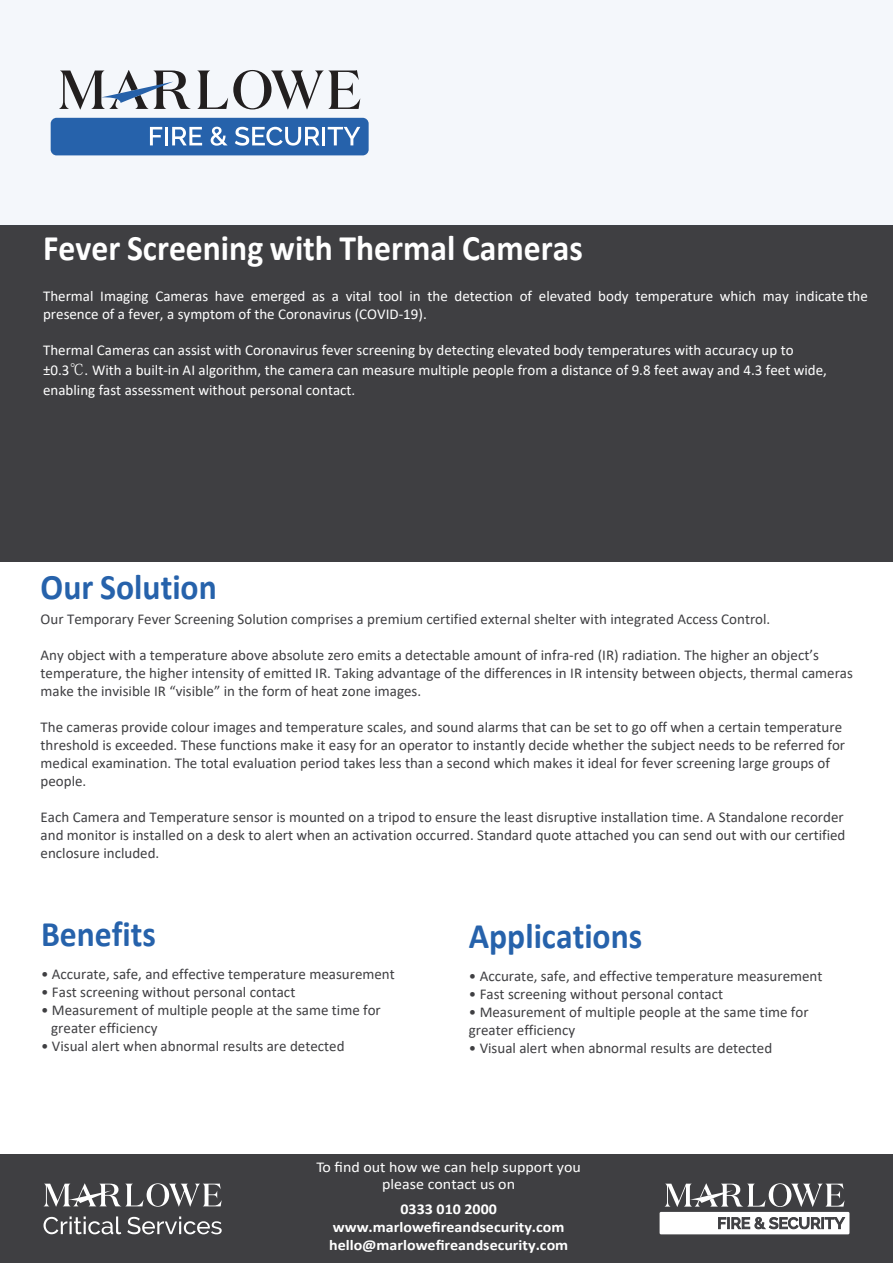
<style>
.page{position:relative;width:893px;height:1263px;background:#fff}
.page>*{position:absolute;margin:0;border:0;box-sizing:border-box;transform-origin:0 0}
.t1{font:700 36px "Calibri";color:#fff;scale:.94 1}
.t2{font:700 36px "Calibri";color:#2662ab;scale:.94 1}
.t3{font:15px/18px "Calibri";color:#3f3f42}
.t4{font:15px/19.5px "Calibri";color:#fff}
.t5{font:700 15px/18px "Calibri";color:#fff;text-align:center;scale:1.07 1}
.t6{font:15px/16.5px "Calibri";color:#fff;text-align:center;scale:1.07 1}
.s1{font-family:"Koz Min Pr 6 N"}
</style>
<div class="page">
<div style="left:0;top:1155px;width:893px;height:108px;background:#3f3f42"></div>
<svg style="left:43px;top:1183px;width:179px;height:24px"></svg>
<svg style="left:43px;top:1216px;width:78px;height:18px"></svg>
<svg style="left:127px;top:1216px;width:95px;height:18px"></svg>
<div style="left:660px;top:1212px;width:189px;height:22px;background:#fff"></div>
<svg style="left:718px;top:1217px;width:127px;height:12px"></svg>
<svg style="left:665px;top:1183px;width:179px;height:24px"></svg>
<div style="left:0;top:225px;width:893px;height:337px;background:#3f3f42"></div>
<div style="left:0;top:0;width:893px;height:225px;background:#f4f7fb"></div>
<svg style="left:59px;top:70px;width:301px;height:40px"></svg>
<div style="left:51px;top:118px;width:318px;height:37px;background:#2662ab;border-radius:6px"></div>
<svg style="left:150px;top:127px;width:12px;height:18px"></svg>
<hr style="left:165px;top:127px;width:3px;height:18px;background:#fff">
<svg style="left:172px;top:127px;width:30px;height:18px"></svg>
<svg style="left:211px;top:127px;width:17px;height:19px"></svg>
<svg style="left:235px;top:127px;width:85px;height:19px"></svg>
<hr style="left:322px;top:127px;width:3px;height:18px;background:#fff">
<svg style="left:328px;top:127px;width:32px;height:18px"></svg>
<h1 class="t1" style="left:43px;top:223px;width:576px">Fever Screening with Thermal Cameras</h1>
<p class="t4" style="left:43px;top:287px;width:826px;line-height:18px">Thermal Imaging Cameras have emerged as a vital tool in the detection of elevated body temperature which may indicate the presence of a fever, a symptom of the Coronavirus (COVID-19).</p>
<p class="t4" style="left:43px;top:340px;width:785px">Thermal Cameras can assist with Coronavirus fever screening by detecting elevated body temperatures with accuracy up to ±0.3<span class="s1">℃</span>. With a built-in AI algorithm, the camera can measure multiple people from a distance of 9.8 feet away and 4.3 feet wide, enabling fast assessment without personal contact.</p>
<h1 class="t2" style="left:41px;top:562px;width:189px">Our Solution</h1>
<p class="t3" style="left:41px;top:610px;width:731px">Our Temporary Fever Screening Solution comprises a premium certified external shelter with integrated Access Control.</p>
<p class="t3" style="left:41px;top:646px;width:814px">Any object with a temperature above absolute zero emits a detectable amount of infra-red (IR) radiation. The higher an object’s temperature, the higher intensity of emitted IR. Taking advantage of the differences in IR intensity between objects, thermal cameras make the invisible IR “visible” in the form of heat zone images.</p>
<p class="t3" style="left:41px;top:718px;width:806px">The cameras provide colour images and temperature scales, and sound alarms that can be set to go off when a certain temperature threshold is exceeded. These functions make it easy for an operator to instantly decide whether the subject needs to be referred for medical examination. The total evaluation period takes less than a second which makes it ideal for fever screening large groups of people.</p>
<p class="t3" style="left:41px;top:808px;width:806px">Each Camera and Temperature sensor is mounted on a tripod to ensure the least disruptive installation time. A Standalone recorder and monitor is installed on a desk to alert when an activation occurred. Standard quote attached you can send out with our certified enclosure included.</p>
<h1 class="t2" style="left:41px;top:908px;width:124px">Benefits</h1>
<p class="t3" style="left:41px;top:965px;width:355px">• Accurate, safe, and effective temperature measurement</p>
<p class="t3" style="left:41px;top:983px;width:256px">• Fast screening without personal contact</p>
<p class="t3" style="left:51px;top:1001px;width:331px;text-indent:-10px">• Measurement of multiple people at the same time for greater efficiency</p>
<p class="t3" style="left:41px;top:1037px;width:305px">• Visual alert when abnormal results are detected</p>
<h1 class="t2" style="left:469px;top:910px;width:186px">Applications</h1>
<p class="t3" style="left:469px;top:967px;width:355px">• Accurate, safe, and effective temperature measurement</p>
<p class="t3" style="left:469px;top:985px;width:256px">• Fast screening without personal contact</p>
<p class="t3" style="left:469px;top:1003px;width:341px">• Measurement of multiple people at the same time for greater efficiency</p>
<p class="t3" style="left:469px;top:1039px;width:305px">• Visual alert when abnormal results are detected</p>
<p class="t6" style="left:316px;top:1158px;width:249px">To find out how we can help support you please contact us on</p>
<p class="t5" style="left:329px;top:1200px;width:225px">0333 010 2000 www.marlowefireandsecurity.com hello@marlowefireandsecurity.com</p>
</div>
